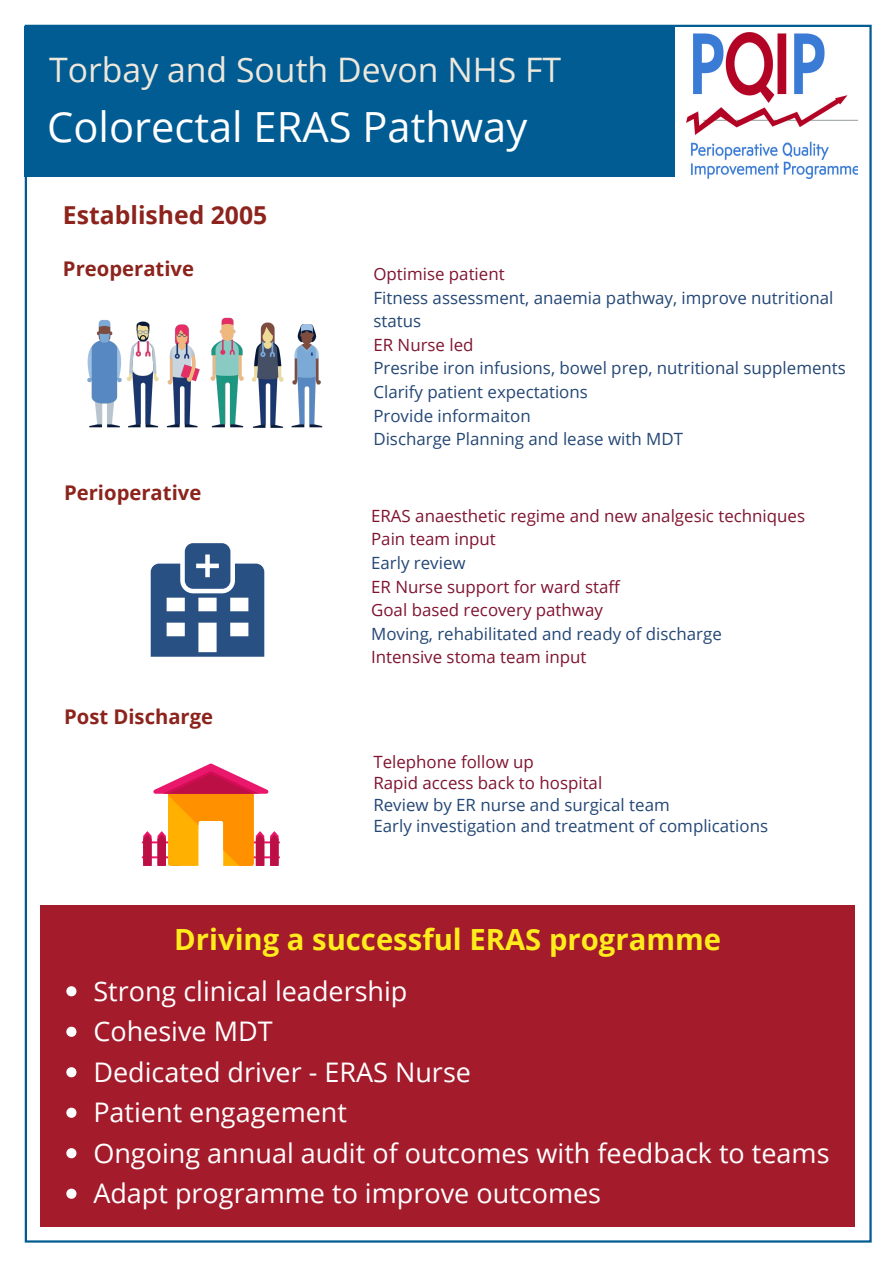
<style>
.page{position:relative;width:893px;height:1262px;background:#fff}
.page>*{position:absolute;margin:0;border:0;box-sizing:border-box;transform-origin:0 0}
.t1{font:41.55px "Open Sans";color:#fff}
.t2{font:33.75px "Open Sans";color:#ede7dc}
.t3{font:700 29.25px "Open Sans";color:#ffec1c}
.t4{font:27px/40.5px "Open Sans";color:#fff}
.t5{font:700 24.75px "Open Sans";color:#8c241d}
.t6{font:700 20.25px "Open Sans";color:#8c241d}
.t7{font:16.8px/23.5px "Open Sans";color:#244775}
.t8{font:16.8px/23.5px "Open Sans";color:#80142f}
</style>
<div class="page">
<img style="left:24px;top:269px;width:299px;height:211px">
<div style="left:25px;top:26px;width:649px;height:150px;background:#005c92"></div>
<img style="left:686px;top:33px;width:171px;height:146px">
<svg style="left:142px;top:763px;width:138px;height:103px"></svg>
<svg style="left:151px;top:543px;width:113px;height:113px"></svg>
<div style="left:40px;top:905px;width:814px;height:321px;background:#a41b2b"></div>
<svg style="left:66px;top:986px;width:10px;height:10px"></svg>
<svg style="left:66px;top:1026px;width:10px;height:10px"></svg>
<svg style="left:66px;top:1067px;width:10px;height:10px"></svg>
<svg style="left:66px;top:1107px;width:10px;height:10px"></svg>
<svg style="left:66px;top:1148px;width:10px;height:10px"></svg>
<svg style="left:66px;top:1188px;width:10px;height:10px"></svg>
<h2 class="t2" style="left:49px;top:47px;width:513px">Torbay and South Devon NHS FT</h2>
<h1 class="t1" style="left:47px;top:98px;width:481px">Colorectal ERAS Pathway</h1>
<h3 class="t5" style="left:63px;top:197px;width:206px">Established 2005</h3>
<p class="t6" style="left:63px;top:254px;width:132px">Preoperative</p>
<p class="t6" style="left:64px;top:479px;width:139px">Perioperative</p>
<p class="t6" style="left:64px;top:702px;width:151px">Post Discharge</p>
<p class="t8" style="left:373px;top:262px;width:133px">Optimise patient</p>
<p class="t7" style="left:373px;top:285px;width:461px">Fitness assessment, anaemia pathway, improve nutritional status</p>
<p class="t8" style="left:373px;top:332px;width:102px">ER Nurse led</p>
<p class="t7" style="left:373px;top:356px;width:474px">Presribe iron infusions, bowel prep, nutritional supplements Clarify patient expectations<br>Provide informaiton<br>Discharge Planning and lease with MDT</p>
<p class="t8" style="left:371px;top:503px;width:435px">ERAS anaesthetic regime and new analgesic techniques<br>Pain team input</p>
<p class="t7" style="left:371px;top:550px;width:96px">Early review</p>
<p class="t8" style="left:371px;top:574px;width:250px">ER Nurse support for ward staff<br>Goal based recovery pathway</p>
<p class="t7" style="left:371px;top:621px;width:352px">Moving, rehabilitated and ready of discharge</p>
<p class="t8" style="left:371px;top:645px;width:217px">Intensive stoma team input</p>
<p class="t8" style="left:373px;top:751px;width:230px;line-height:21.3px">Telephone follow up<br>Rapid access back to hospital</p>
<p class="t7" style="left:373px;top:793px;width:396px;line-height:21.3px">Review by ER nurse and surgical team<br>Early investigation and treatment of complications</p>
<h3 class="t3" style="left:174px;top:919px;width:548px">Driving a successful ERAS programme</h3>
<h3 class="t4" style="left:93px;top:970px;width:737px">Strong clinical leadership<br>Cohesive MDT<br>Dedicated driver - ERAS Nurse<br>Patient engagement<br>Ongoing annual audit of outcomes with feedback to teams<br>Adapt programme to improve outcomes</h3>
</div>
